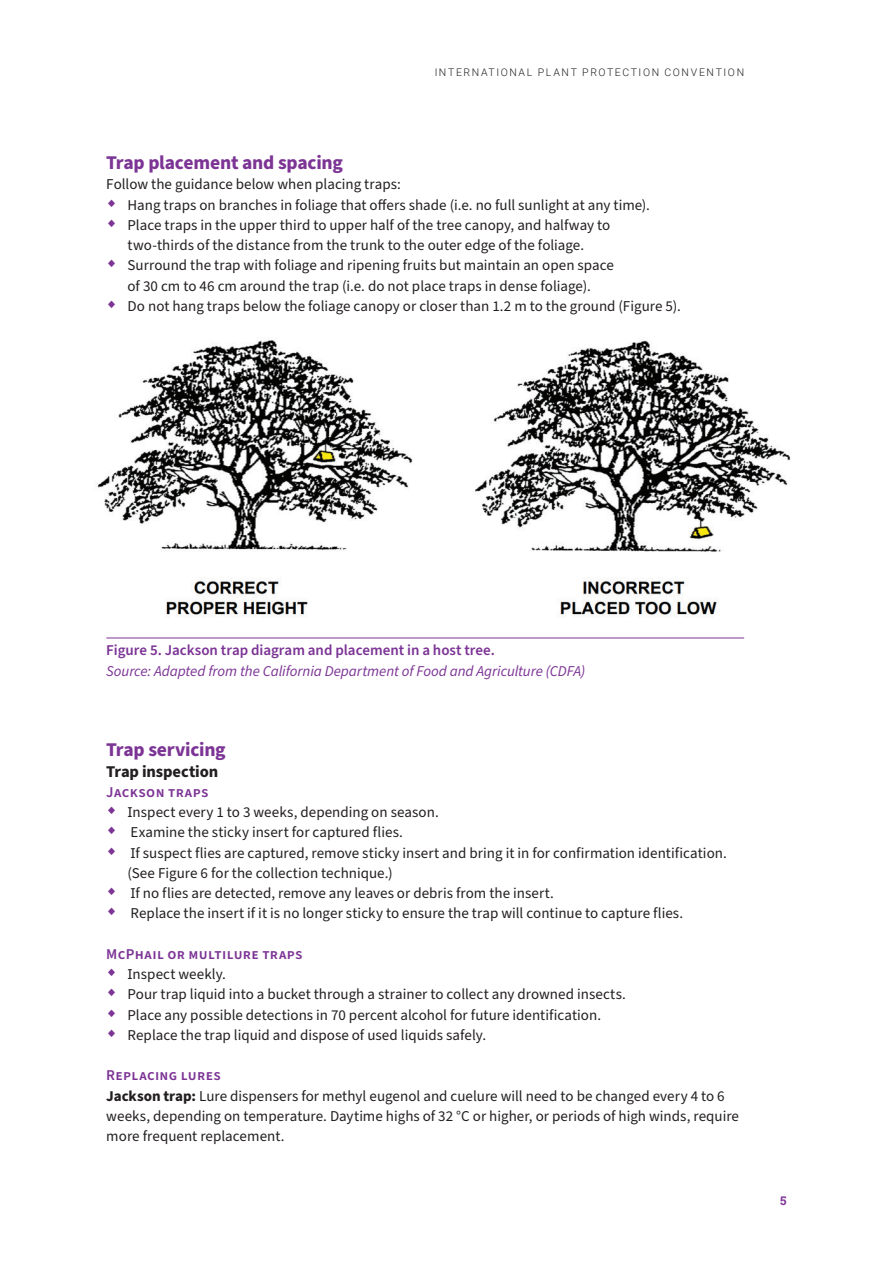
<style>
.page{position:relative;width:893px;height:1263px;background:#fff}
.page>*{position:absolute;margin:0;border:0;box-sizing:border-box;transform-origin:0 0}
.t1{font:700 19.5px "Source Sans Pro";letter-spacing:-.01em;color:#7c3495}
.t2{font:700 16.5px "Source Sans Pro";letter-spacing:-.005em;color:#231f20}
.t3{font:15px/20.2px "Source Sans Pro";color:#231f20}
.t4{font:600 15px "Source Sans Pro";letter-spacing:.02em;color:#7c3495}
.t5{font:italic 15px "Source Sans Pro";letter-spacing:-.005em;color:#7c3495}
.t6{font:700 12px "Roboto Slab";color:#7c3495}
.t7{font:300 10.5px "Roboto";letter-spacing:.155em;color:#231f20}
.s1{font-weight:600;color:#7c3495}
.s2{font-weight:700}
</style>
<div class="page">
<img style="left:97px;top:340px;width:694px;height:277px">
<hr style="left:106px;top:638px;width:638px;height:1px;background:#7c3495">
<p class="t7" style="left:435px;top:65px;width:311px">INTERNATIONAL PLANT PROTECTION CONVENTION</p>
<h1 class="t1" style="left:106px;top:149px;width:238px">Trap placement and spacing</h1>
<p class="t3" style="left:128px;top:175px;width:553px;text-indent:-21px">Follow the guidance below when placing traps:<br>Hang traps on branches in foliage that offers shade (i.e. no full sunlight at any time).<br>Place traps in the upper third to upper half of the tree canopy, and halfway to two-thirds of the distance from the trunk to the outer edge of the foliage.<br>Surround the trap with foliage and ripening fruits but maintain an open space<br>of 30 cm to 46 cm around the trap (i.e. do not place traps in dense foliage).<br>Do not hang traps below the foliage canopy or closer than 1.2 m to the ground (Figure 5).</p>
<p class="t4" style="left:106px;top:640px;width:390px">Figure 5. Jackson trap diagram and placement in a host tree.</p>
<p class="t5" style="left:106px;top:661px;width:480px">Source: Adapted from the California Department of Food and Agriculture (CDFA)</p>
<h1 class="t1" style="left:106px;top:737px;width:121px">Trap servicing</h1>
<p class="t2" style="left:106px;top:760px;width:114px">Trap inspection</p>
<p class="t4" style="left:106px;top:782px;width:104px">Jackson traps</p>
<p class="t3" style="left:128px;top:802px;width:599px">Inspect every 1 to 3 weeks, depending on season.<br>Examine the sticky insert for captured flies.<br>If suspect flies are captured, remove sticky insert and bring it in for confirmation identification. (See Figure 6 for the collection technique.)<br>If no flies are detected, remove any leaves or debris from the insert.<br>Replace the insert if it is no longer sticky to ensure the trap will continue to capture flies.</p>
<p class="t4" style="left:106px;top:944px;width:198px">McPhail or multilure traps</p>
<p class="t3" style="left:128px;top:964px;width:498px">Inspect weekly.<br>Pour trap liquid into a bucket through a strainer to collect any drowned insects.<br>Place any possible detections in 70 percent alcohol for future identification.<br>Replace the trap liquid and dispose of used liquids safely.</p>
<p class="t3" style="left:106px;top:1066px;width:634px"><span class="s1">Replacing lures<br></span><span class="s2">Jackson trap:</span> Lure dispensers for methyl eugenol and cuelure will need to be changed every 4 to 6 weeks, depending on temperature. Daytime highs of 32 °C or higher, or periods of high winds, require more frequent replacement.</p>
<p class="t6" style="left:780px;top:1193px;width:8px">5</p>
</div>
